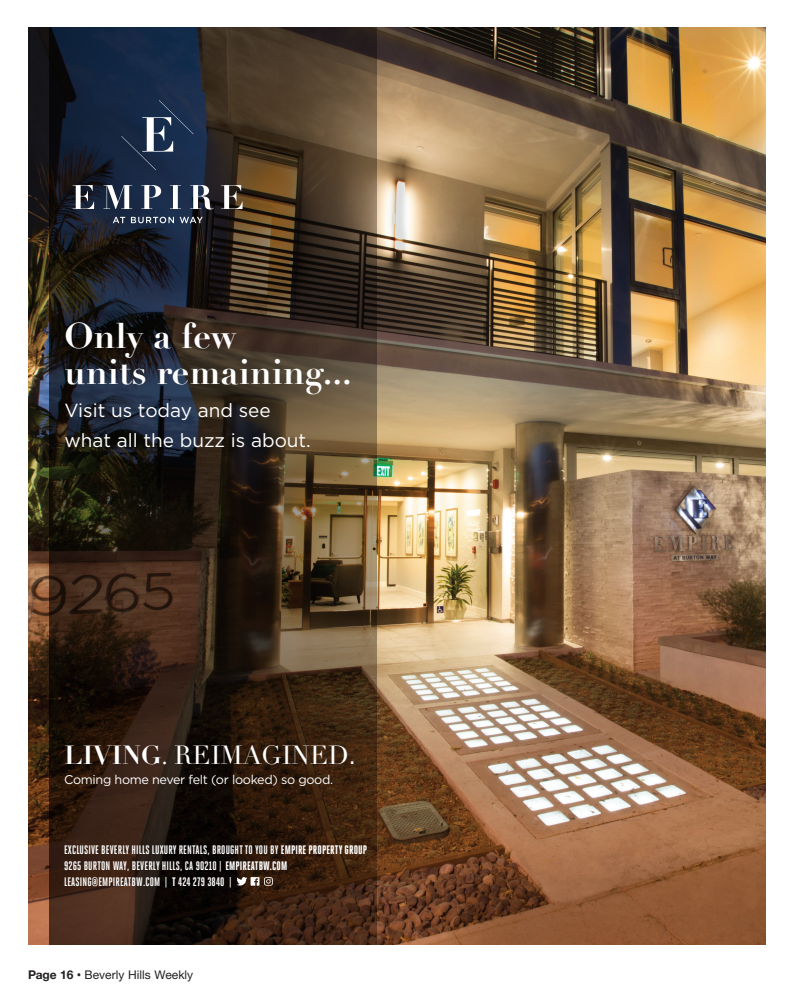
<style>
.page{position:relative;width:792px;height:1008px;background:#fff}
.page>*{position:absolute;margin:0;border:0;box-sizing:border-box;transform-origin:0 0}
.t1{font:700 35px/36px "Didot";color:#fff}
.t2{font:25.7px "Didot";color:#fff}
.t3{font:19px/30px "Gotham";color:#fff}
.t4{font:12.6px "Gotham";letter-spacing:-.025em;color:#fff}
.t5{font:700 12.3px/15.6px "Heroic Condensed";letter-spacing:.01em;color:#fff}
.t6{font:12px "Helvetica Neue";color:#231f20}
.s1{font-weight:700}
.s2{font-family:"Gotham"}
.s3{font-weight:800}
.s4{font-family:"Gotham Narrow"}
</style>
<div class="page">
<img style="left:28px;top:27px;width:738px;height:918px">
<svg style="left:49px;top:27px;width:327px;height:918px;background:#33271e"></svg>
<svg style="left:73px;top:185px;width:21px;height:24px"></svg>
<svg style="left:103px;top:185px;width:29px;height:24px"></svg>
<svg style="left:141px;top:185px;width:20px;height:24px"></svg>
<svg style="left:170px;top:185px;width:11px;height:24px"></svg>
<svg style="left:190px;top:185px;width:24px;height:24px"></svg>
<svg style="left:221px;top:185px;width:22px;height:24px"></svg>
<svg style="left:113px;top:217px;width:12px;height:6px"></svg>
<svg style="left:131px;top:217px;width:43px;height:6px"></svg>
<svg style="left:180px;top:217px;width:23px;height:6px"></svg>
<svg style="left:121px;top:100px;width:73px;height:70px;background:#2a3b57"></svg>
<svg style="left:236px;top:877px;width:37px;height:9px"></svg>
<h1 class="t1" style="left:64px;top:318px;width:289px">Only a few<br>units remaining...</h1>
<h3 class="t3" style="left:64px;top:395px;width:248px">Visit us today and see what all the buzz is about.</h3>
<h2 class="t2" style="left:64px;top:740px;width:293px"><span class="s1">LIVING</span>. REIMAGINED<span class="s2">.</span></h2>
<p class="t4" style="left:64px;top:773px;width:271px">Coming home never felt (or looked) so good.</p>
<p class="t5" style="left:64px;top:842px;width:305px">EXCLUSIVE BEVERLY HILLS LUXURY RENTALS, BROUGHT TO YOU BY <span class="s3">EMPIRE PROPERTY GROUP<br></span>9265 BURTON WAY, BEVERLY HILLS, CA 90210 | <span class="s3">EMPIREATBW.COM<br></span>LEASING@EMPIREATBW.COM | <span class="s3">T</span> 424 279 3840 |</p>
<p class="t6" style="left:28px;top:968px;width:167px"><span class="s1">Page 16</span> <span class="s4">•</span> Beverly Hills Weekly</p>
</div>
